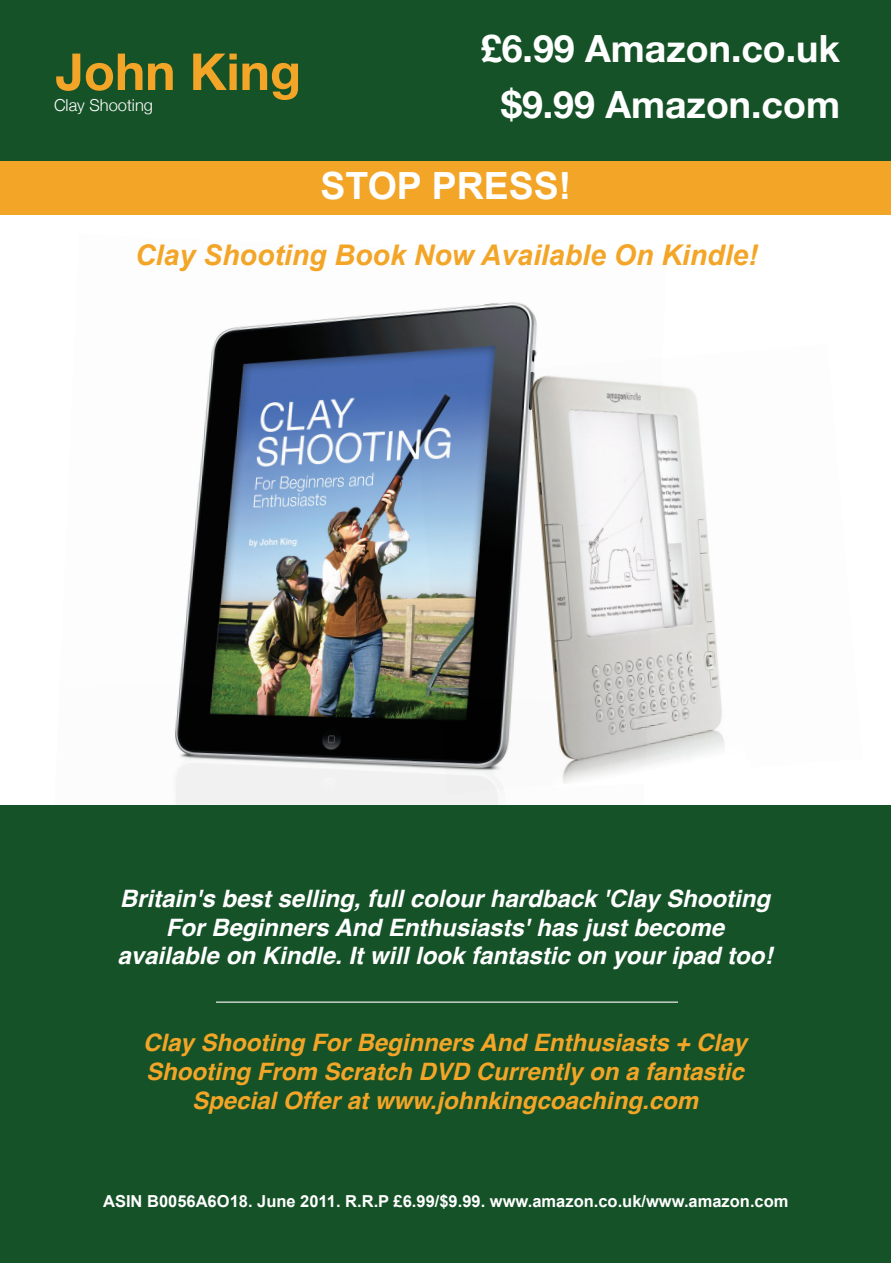
<style>
.page{position:relative;width:893px;height:1263px;background:#155228}
.page>*{position:absolute;margin:0;border:0;box-sizing:border-box;transform-origin:0 0}
.t1{font:700 51px "Helvetica Neue";color:#f3a527}
.t2{font:700 37.5px/55.2px "Helvetica Neue";color:#fff;text-align:center}
.t3{font:700 37.5px "Arial";color:#fff}
.t4{font:italic 700 28.5px "Arial";color:#f3a527}
.t5{font:italic 700 24px/28.8px "Helvetica";color:#fff;text-align:center}
.t6{font:italic 700 24px/28.8px "Helvetica";color:#f3a527;text-align:center}
.t7{font:700 16.5px "Arial";color:#fff}
.t8{font:300 16.5px "Helvetica Neue";color:#fff}
</style>
<div class="page">
<div style="left:0;top:213px;width:893px;height:591px;background:#fff"></div>
<div style="left:0;top:161px;width:893px;height:53px;background:#f3a527"></div>
<hr style="left:216px;top:1001px;width:462px;height:2px;background:#fff">
<img style="left:179px;top:302px;width:358px;height:378px">
<img style="left:175px;top:680px;width:323px;height:124px">
<img style="left:413px;top:344px;width:309px;height:450px">
<svg style="left:552px;top:733px;width:172px;height:55px"></svg>
<hr style="left:891px;top:0;width:2px;height:1263px;background:#fff">
<h1 class="t1" style="left:56px;top:40px;width:247px">John King</h1>
<p class="t8" style="left:54px;top:95px;width:101px">Clay Shooting</p>
<h2 class="t2" style="left:481px;top:20px;width:361px">£6.99 Amazon.co.uk $9.99 Amazon.com</h2>
<h2 class="t3" style="left:320px;top:161px;width:252px">STOP PRESS!</h2>
<p class="t4" style="left:135px;top:236px;width:624px">Clay Shooting Book Now Available On Kindle!</p>
<p class="t5" style="left:118px;top:884px;width:656px">Britain's best selling, full colour hardback 'Clay Shooting<br>For Beginners And Enthusiasts' has just become available on Kindle. It will look fantastic on your ipad too!</p>
<p class="t6" style="left:143px;top:1028px;width:605px">Clay Shooting For Beginners And Enthusiasts + Clay<br>Shooting From Scratch DVD Currently on a fantastic<br>Special Offer at www.johnkingcoaching.com</p>
<p class="t7" style="left:103px;top:1191px;width:687px">ASIN B0056A6O18. June 2011. R.R.P £6.99/$9.99. www.amazon.co.uk/www.amazon.com</p>
</div>
